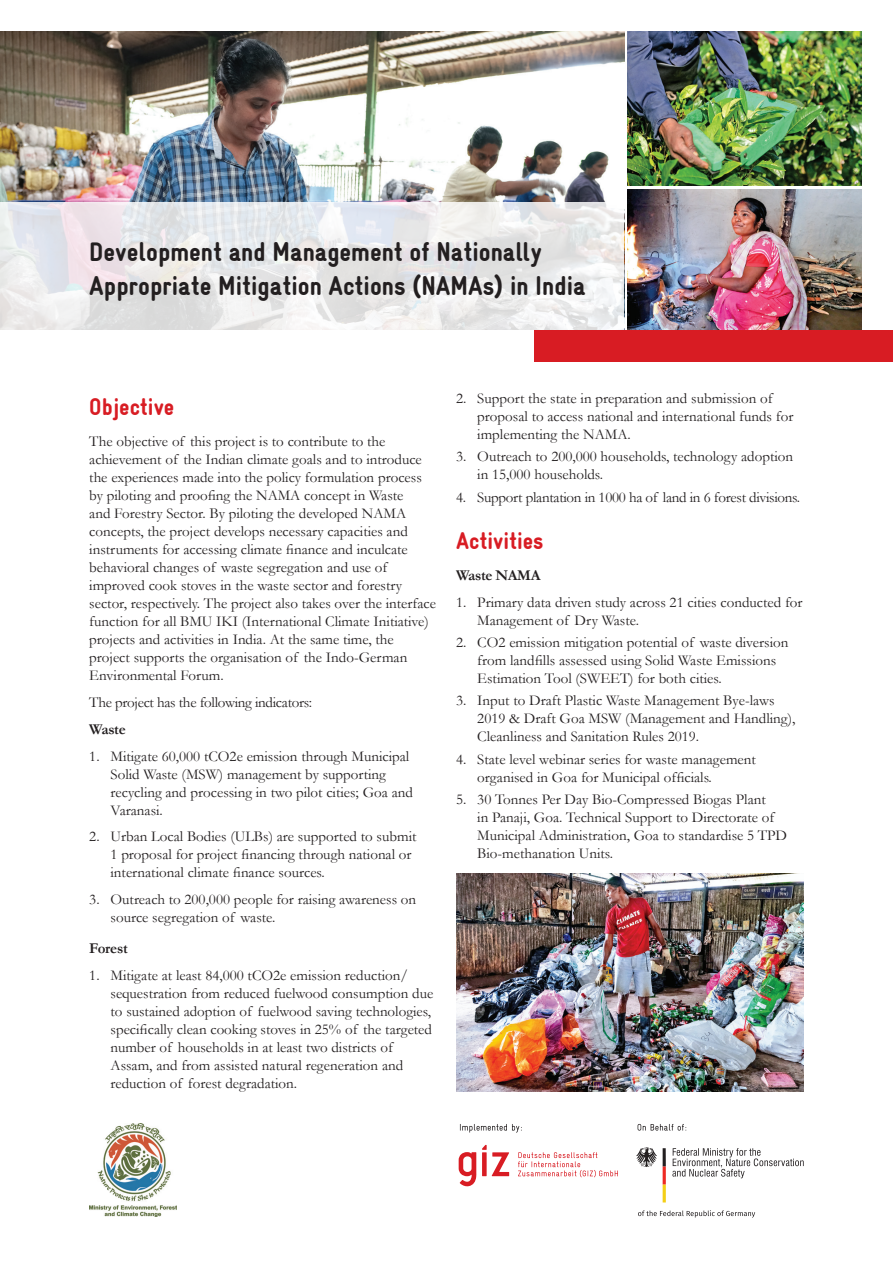
<style>
.page{position:relative;width:893px;height:1263px;background:#fff}
.page>*{position:absolute;margin:0;border:0;box-sizing:border-box;transform-origin:0 0}
.t1{font:900 condensed 27px/34.5px "Gravur";color:#231f20}
.t2{font:900 condensed 24px "Gravur";color:#d81c23}
.t3{font:15px/18px "Garamond";color:#231f20}
.t4{font:15px "Garamond";letter-spacing:-.02em;color:#231f20}
.t5{font:700 15px "Garamond";letter-spacing:-.02em;color:#231f20}
</style>
<div class="page">
<img style="left:0;top:31px;width:624px;height:171px">
<img style="left:628px;top:32px;width:233px;height:153px">
<img style="left:628px;top:189px;width:233px;height:141px">
<div style="left:534px;top:330px;width:359px;height:31px;background:#d81c23"></div>
<svg style="left:0;top:202px;width:624px;height:128px"></svg>
<svg style="left:460px;top:1124px;width:62px;height:8px"></svg>
<svg style="left:459px;top:1152px;width:17px;height:35px"></svg>
<svg style="left:482px;top:1145px;width:27px;height:31px"></svg>
<svg style="left:518px;top:1152px;width:100px;height:25px"></svg>
<svg style="left:638px;top:1124px;width:48px;height:6px"></svg>
<svg style="left:636px;top:1147px;width:21px;height:20px"></svg>
<hr style="left:663px;top:1184px;width:3px;height:18px;background:#f4cf16">
<hr style="left:663px;top:1166px;width:3px;height:18px;background:#ee2a23">
<svg style="left:663px;top:1148px;width:3px;height:19px"></svg>
<svg style="left:672px;top:1148px;width:132px;height:30px"></svg>
<svg style="left:638px;top:1210px;width:117px;height:7px"></svg>
<img style="left:89px;top:1124px;width:88px;height:92px">
<img style="left:456px;top:873px;width:348px;height:218px">
<h1 class="t1" style="left:89px;top:234px;width:498px">Development and Management of Nationally<br>Appropriate Mitigation Actions (NAMAs) in India</h1>
<h2 class="t2" style="left:89px;top:393px;width:87px">Objective</h2>
<p class="t3" style="left:89px;top:431px;width:348px">The objective of this project is to contribute to the achievement of the Indian climate goals and to introduce the experiences made into the policy formulation process by piloting and proofing the NAMA concept in Waste<br>and Forestry Sector. By piloting the developed NAMA concepts, the project develops necessary capacities and instruments for accessing climate finance and inculcate behavioral changes of waste segregation and use of improved cook stoves in the waste sector and forestry sector, respectively. The project also takes over the interface function for all BMU IKI (International Climate Initiative) projects and activities in India. At the same time, the project supports the organisation of the Indo-German Environmental Forum.</p>
<p class="t4" style="left:89px;top:692px;width:224px">The project has the following indicators:</p>
<p class="t5" style="left:89px;top:719px;width:38px">Waste</p>
<p class="t3" style="left:111px;top:747px;width:304px;text-indent:-21px">1. Mitigate 60,000 tCO2e emission through Municipal Solid Waste (MSW) management by supporting recycling and processing in two pilot cities; Goa and Varanasi.</p>
<p class="t3" style="left:111px;top:827px;width:307px;text-indent:-21px">2. Urban Local Bodies (ULBs) are supported to submit<br>1 proposal for project financing through national or international climate finance sources.</p>
<p class="t3" style="left:111px;top:890px;width:307px;text-indent:-21px">3. Outreach to 200,000 people for raising awareness on source segregation of waste.</p>
<p class="t5" style="left:89px;top:938px;width:40px">Forest</p>
<p class="t3" style="left:111px;top:966px;width:324px;text-indent:-21px">1. Mitigate at least 84,000 tCO2e emission reduction/ sequestration from reduced fuelwood consumption due to sustained adoption of fuelwood saving technologies, specifically clean cooking stoves in 25% of the targeted number of households in at least two districts of Assam, and from assisted natural regeneration and reduction of forest degradation.</p>
<p class="t3" style="left:477px;top:389px;width:318px;text-indent:-21px">2. Support the state in preparation and submission of proposal to access national and international funds for implementing the NAMA.</p>
<p class="t3" style="left:477px;top:447px;width:317px;text-indent:-21px">3. Outreach to 200,000 households, technology adoption in 15,000 households.</p>
<p class="t4" style="left:456px;top:487px;width:346px">4. Support plantation in 1000 ha of land in 6 forest divisions.</p>
<h2 class="t2" style="left:456px;top:527px;width:89px">Activities</h2>
<p class="t5" style="left:456px;top:565px;width:86px">Waste NAMA</p>
<p class="t3" style="left:477px;top:593px;width:327px;text-indent:-21px">1. Primary data driven study across 21 cities conducted for<br>Management of Dry Waste.</p>
<p class="t3" style="left:477px;top:633px;width:313px;text-indent:-21px">2. CO2 emission mitigation potential of waste diversion from landfills assessed using Solid Waste Emissions<br>Estimation Tool (SWEET) for both cities.</p>
<p class="t3" style="left:477px;top:691px;width:320px;text-indent:-21px">3. Input to Draft Plastic Waste Management Bye-laws<br>2019 &amp; Draft Goa MSW (Management and Handling),<br>Cleanliness and Sanitation Rules 2019.</p>
<p class="t3" style="left:477px;top:750px;width:280px;text-indent:-21px">4. State level webinar series for waste management organised in Goa for Municipal officials.</p>
<p class="t3" style="left:477px;top:790px;width:311px;text-indent:-21px">5. 30 Tonnes Per Day Bio-Compressed Biogas Plant<br>in Panaji, Goa. Technical Support to Directorate of Municipal Administration, Goa to standardise 5 TPD Bio-methanation Units.</p>
</div>
